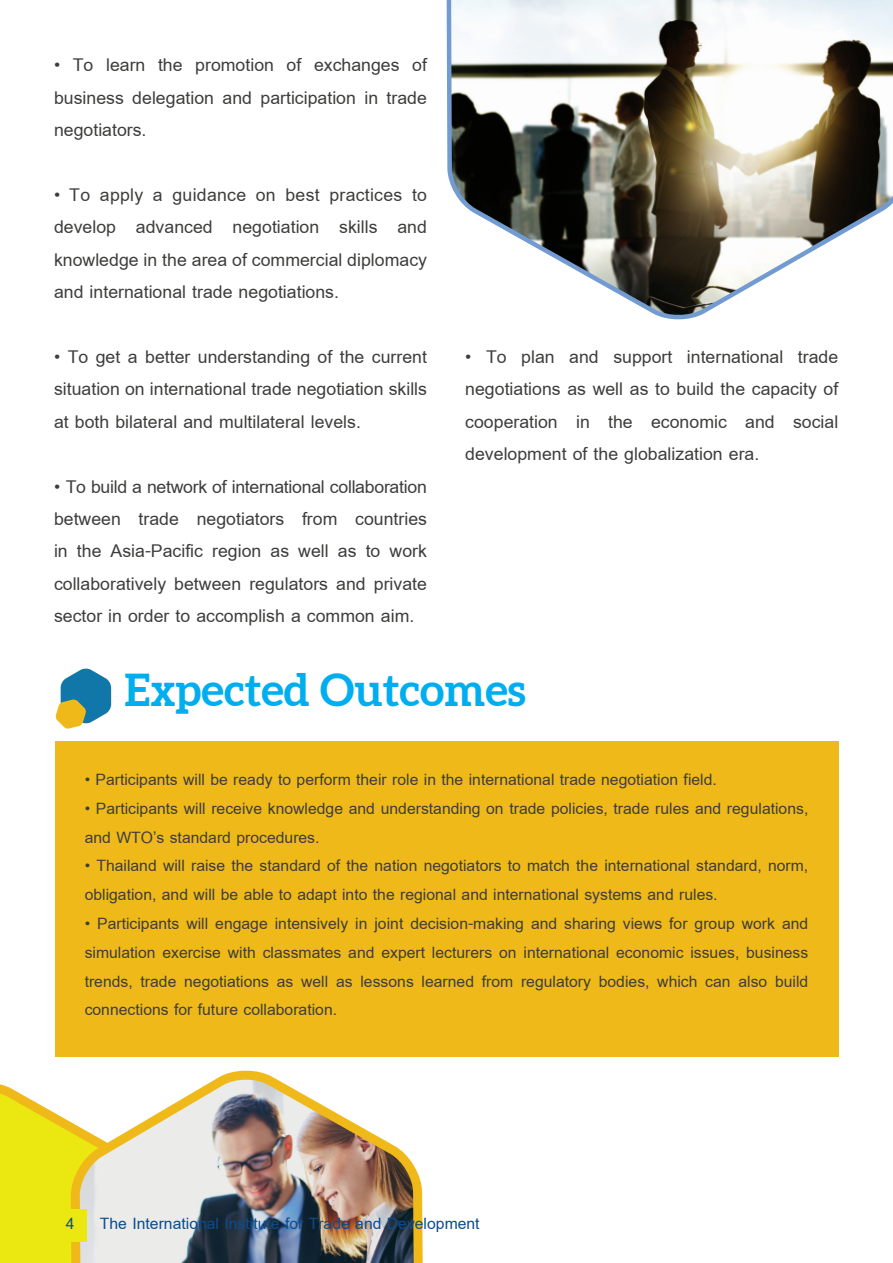
<style>
.page{position:relative;width:893px;height:1263px;background:#fff}
.page>*{position:absolute;margin:0;border:0;box-sizing:border-box;transform-origin:0 0}
.t1{font:700 45px "Aleo";color:#00aeef}
.t2{font:700 27px/32.4px "Cordia New";color:#3d3d3c;text-align:justify}
.t3{font:700 24px/28.8px "Cordia New";color:#3d3d3c}
.t4{font:700 24px "Cordia New";color:#0c4c8c}
</style>
<div class="page">
<svg style="left:55px;top:668px;width:56px;height:61px"></svg>
<svg style="left:446px;top:0;width:447px;height:1057px"></svg>
<div style="left:55px;top:741px;width:783px;height:316px;background:#efb91a"></div>
<svg style="left:0;top:1084px;width:66px;height:179px;background:#ede628"></svg>
<img style="left:66px;top:1070px;width:357px;height:193px">
<div style="left:54px;top:1209px;width:32px;height:33px;background:#ebe711"></div>
<p class="t2" style="left:54px;top:50px;width:374px">• To learn the promotion of exchanges of business delegation and participation in trade negotiators.</p>
<p class="t2" style="left:54px;top:179px;width:375px">• To apply a guidance on best practices to develop advanced negotiation skills and knowledge in the area of commercial diplomacy and international trade negotiations.</p>
<p class="t2" style="left:54px;top:341px;width:375px">• To get a better understanding of the current situation on international trade negotiation skills at both bilateral and multilateral levels.</p>
<p class="t2" style="left:54px;top:471px;width:375px">• To build a network of international collaboration between trade negotiators from countries in the Asia-Pacific region as well as to work collaboratively between regulators and private sector in order to accomplish a common aim.</p>
<p class="t2" style="left:465px;top:341px;width:375px">• To plan and support international trade negotiations as well as to build the capacity of cooperation in the economic and social development of the globalization era.</p>
<h1 class="t1" style="left:124px;top:662px;width:403px">Expected Outcomes</h1>
<p class="t3" style="left:85px;top:766px;width:634px">• Participants will be ready to perform their role in the international trade negotiation field.</p>
<p class="t3" style="left:85px;top:794px;width:725px">• Participants will receive knowledge and understanding on trade policies, trade rules and regulations, and WTO’s standard procedures.</p>
<p class="t3" style="left:85px;top:852px;width:725px">• Thailand will raise the standard of the nation negotiators to match the international standard, norm, obligation, and will be able to adapt into the regional and international systems and rules.</p>
<p class="t3" style="left:85px;top:910px;width:725px;text-align:justify">• Participants will engage intensively in joint decision-making and sharing views for group work and simulation exercise with classmates and expert lecturers on international economic issues, business trends, trade negotiations as well as lessons learned from regulatory bodies, which can also build connections for future collaboration.</p>
<p class="t4" style="left:66px;top:1209px;width:415px">4 The International Institute for Trade and Development</p>
</div>
